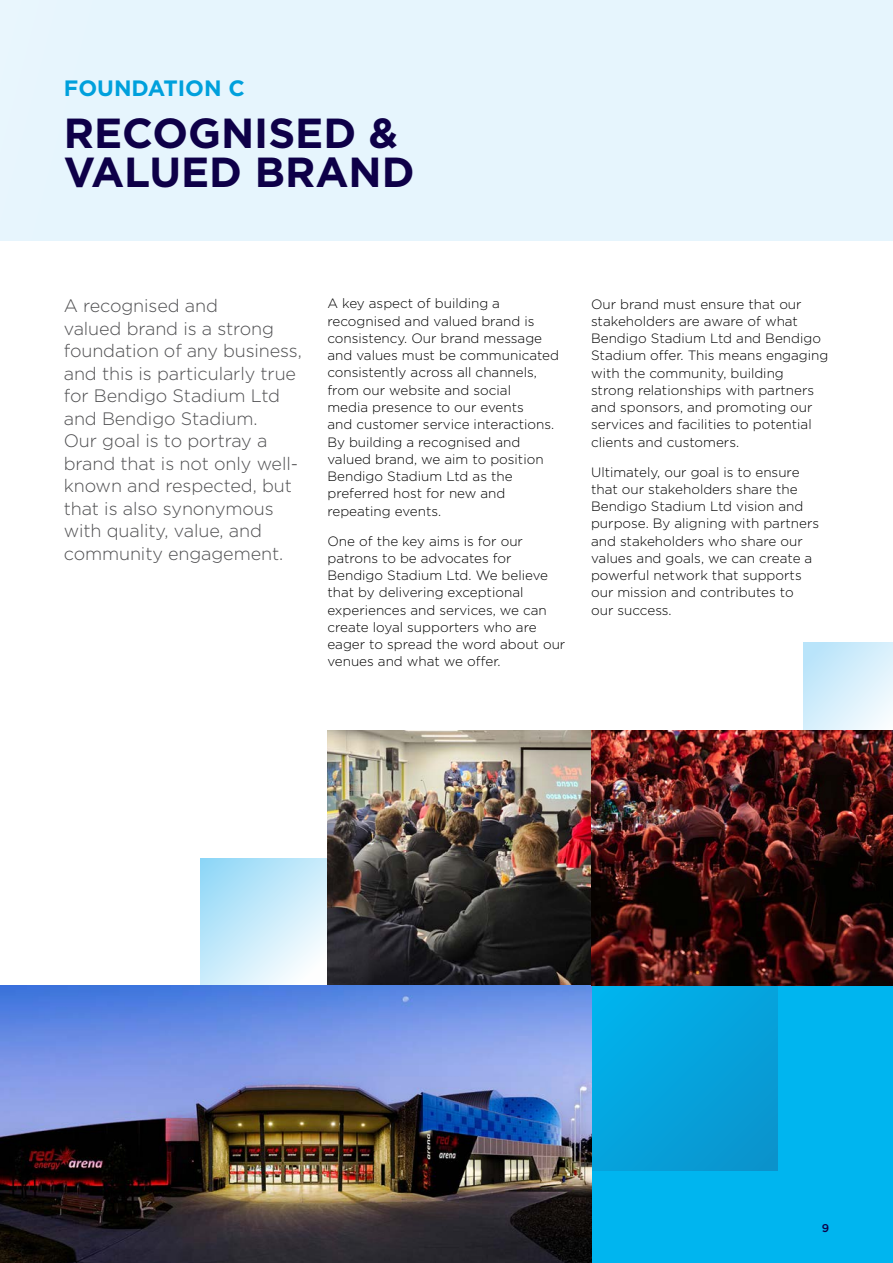
<style>
.page{position:relative;width:893px;height:1263px;background:#fff}
.page>*{position:absolute;margin:0;border:0;box-sizing:border-box;transform-origin:0 0}
.t1{font:700 42px/39px "Gotham";color:#0e0048}
.t2{font:700 22.2px "Gotham";color:#00a0dc}
.t3{font:300 18px/22.5px "Gotham";letter-spacing:-.005em;color:#4f4f51}
.t4{font:300 13.5px/17.2px "Gotham";color:#000}
.t5{font:500 11.25px "Gotham";color:#0e0048}
</style>
<div class="page">
<div style="left:0;top:0;width:893px;height:241px;background:#e6f5fd"></div>
<svg style="left:200px;top:858px;width:127px;height:127px;background:#caebfa"></svg>
<div style="left:591px;top:986px;width:302px;height:277px;background:#00b5ef"></div>
<img style="left:327px;top:731px;width:264px;height:255px">
<div style="left:591px;top:986px;width:186px;height:184px;background:linear-gradient(to right,#02ade6,#089ad3)"></div>
<img style="left:0;top:986px;width:591px;height:277px">
<svg style="left:804px;top:642px;width:89px;height:89px;background:#d5ecf9"></svg>
<img style="left:591px;top:731px;width:302px;height:255px">
<h2 class="t2" style="left:64px;top:74px;width:182px">FOUNDATION C</h2>
<h1 class="t1" style="left:64px;top:114px;width:352px">RECOGNISED &amp;<br>VALUED BRAND</h1>
<p class="t3" style="left:64px;top:294px;width:240px">A recognised and<br>valued brand is a strong foundation of any business, and this is particularly true for Bendigo Stadium Ltd and Bendigo Stadium.<br>Our goal is to portray a brand that is not only well&shy;known and respected, but that is also synonymous with quality, value, and community engagement.</p>
<p class="t4" style="left:327px;top:295px;width:233px">A key aspect of building a recognised and valued brand is consistency. Our brand message and values must be communicated consistently across all channels, from our website and social<br>media presence to our events<br>and customer service interactions.<br>By building a recognised and valued brand, we aim to position<br>Bendigo Stadium Ltd as the preferred host for new and repeating events.</p>
<p class="t4" style="left:327px;top:532px;width:239px">One of the key aims is for our patrons to be advocates for<br>Bendigo Stadium Ltd. We believe that by delivering exceptional experiences and services, we can create loyal supporters who are eager to spread the word about our venues and what we offer.</p>
<p class="t4" style="left:591px;top:295px;width:239px">Our brand must ensure that our stakeholders are aware of what<br>Bendigo Stadium Ltd and Bendigo<br>Stadium offer. This means engaging with the community, building strong relationships with partners and sponsors, and promoting our services and facilities to potential clients and customers.</p>
<p class="t4" style="left:591px;top:463px;width:230px">Ultimately, our goal is to ensure that our stakeholders share the<br>Bendigo Stadium Ltd vision and purpose. By aligning with partners and stakeholders who share our values and goals, we can create a powerful network that supports our mission and contributes to our success.</p>
<p class="t5" style="left:822px;top:1221px;width:9px">9</p>
</div>
